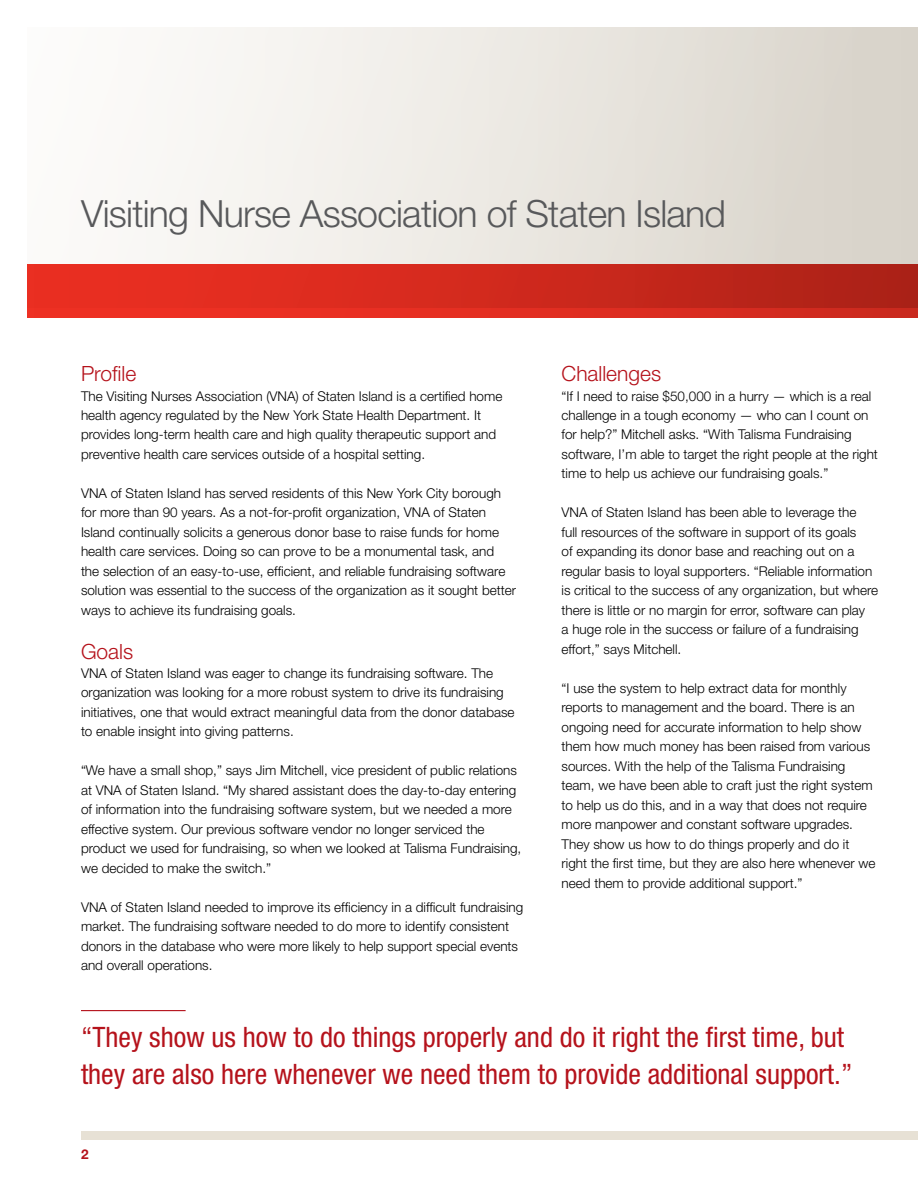
<style>
.page{position:relative;width:918px;height:1188px;background:#fff}
.page>*{position:absolute;margin:0;border:0;box-sizing:border-box;transform-origin:0 0}
.t1{font:300 37.5px "Helvetica Neue";letter-spacing:-.02em;color:#58595b}
.t2{font:condensed 28.2px/37.5px "Helvetica Neue";color:#b5121b}
.t3{font:300 21px "Helvetica Neue";color:#b5121b}
.t4{font:300 13.5px/19.5px "Helvetica Neue";color:#000}
.t5{font:700 13.5px "Helvetica Neue";color:#b5121b}
</style>
<div class="page">
<div style="left:27px;top:27px;width:891px;height:280px;background:linear-gradient(to right,#fffffd,#d8d3ca)"></div>
<svg style="left:27px;top:264px;width:891px;height:54px;background:#d2291d"></svg>
<hr style="left:81px;top:1010px;width:105px;height:1px;background:#b5121b">
<div style="left:81px;top:1131px;width:837px;height:9px;background:#e7e1d5"></div>
<h1 class="t1" style="left:81px;top:190px;width:647px">Visiting Nurse Association of Staten Island</h1>
<h3 class="t3" style="left:81px;top:361px;width:57px">Profile</h3>
<p class="t4" style="left:81px;top:386px;width:423px">The Visiting Nurses Association (VNA) of Staten Island is a certified home health agency regulated by the New York State Health Department. It provides long-term health care and high quality therapeutic support and preventive health care services outside of a hospital setting.</p>
<p class="t4" style="left:81px;top:483px;width:437px">VNA of Staten Island has served residents of this New York City borough for more than 90 years. As a not-for-profit organization, VNA of Staten Island continually solicits a generous donor base to raise funds for home health care services. Doing so can prove to be a monumental task, and<br>the selection of an easy-to-use, efficient, and reliable fundraising software solution was essential to the success of the organization as it sought better ways to achieve its fundraising goals.</p>
<h3 class="t3" style="left:81px;top:638px;width:54px">Goals</h3>
<p class="t4" style="left:81px;top:663px;width:435px">VNA of Staten Island was eager to change its fundraising software. The organization was looking for a more robust system to drive its fundraising initiatives, one that would extract meaningful data from the donor database to enable insight into giving patterns.</p>
<p class="t4" style="left:81px;top:761px;width:442px">“We have a small shop,” says Jim Mitchell, vice president of public relations at VNA of Staten Island. “My shared assistant does the day-to-day entering of information into the fundraising software system, but we needed a more effective system. Our previous software vendor no longer serviced the product we used for fundraising, so when we looked at Talisma Fundraising, we decided to make the switch.”</p>
<p class="t4" style="left:81px;top:897px;width:444px">VNA of Staten Island needed to improve its efficiency in a difficult fundraising market. The fundraising software needed to do more to identify consistent donors in the database who were more likely to help support special events and overall operations.</p>
<h3 class="t3" style="left:562px;top:361px;width:101px">Challenges</h3>
<p class="t4" style="left:562px;top:386px;width:318px">“If I need to raise $50,000 in a hurry — which is a real challenge in a tough economy — who can I count on for help?” Mitchell asks. “With Talisma Fundraising software, I’m able to target the right people at the right time to help us achieve our fundraising goals.”</p>
<p class="t4" style="left:562px;top:503px;width:318px">VNA of Staten Island has been able to leverage the<br>full resources of the software in support of its goals<br>of expanding its donor base and reaching out on a regular basis to loyal supporters. “Reliable information is critical to the success of any organization, but where there is little or no margin for error, software can play<br>a huge role in the success or failure of a fundraising effort,” says Mitchell.</p>
<p class="t4" style="left:562px;top:678px;width:315px">“I use the system to help extract data for monthly reports to management and the board. There is an ongoing need for accurate information to help show them how much money has been raised from various sources. With the help of the Talisma Fundraising team, we have been able to craft just the right system to help us do this, and in a way that does not require more manpower and constant software upgrades.<br>They show us how to do things properly and do it right the first time, but they are also here whenever we need them to provide additional support.”</p>
<h2 class="t2" style="left:81px;top:1018px;width:773px">“They show us how to do things properly and do it right the first time, but they are also here whenever we need them to provide additional support.”</h2>
<p class="t5" style="left:81px;top:1146px;width:9px">2</p>
</div>
